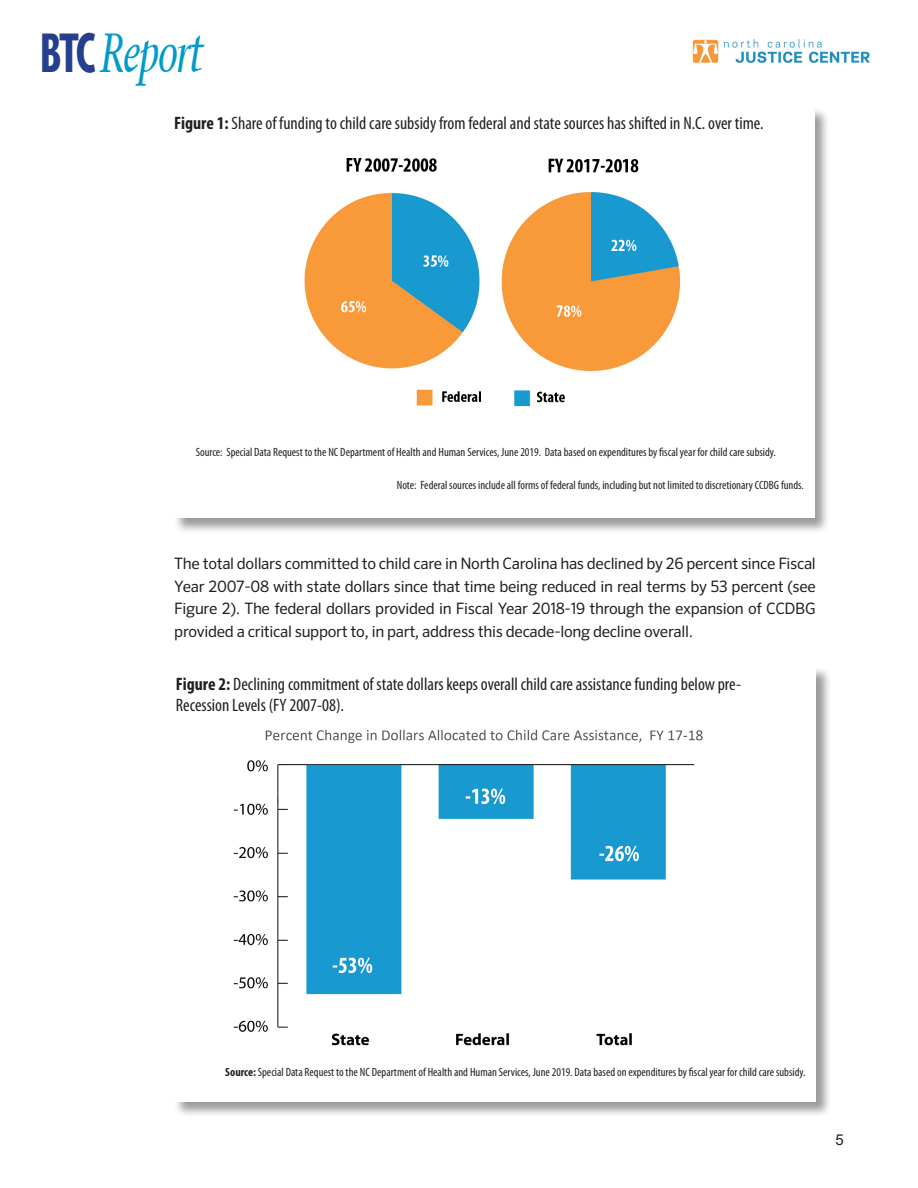
<style>
.page{position:relative;width:918px;height:1188px;background:#fff}
.page>*{position:absolute;margin:0;border:0;box-sizing:border-box;transform-origin:0 0}
.t1{font:italic 54.75px "Mesouran Serif S Si";letter-spacing:-.03em;color:#009bc8;scale:.72 1}
.TEXT{font:condensed 18px/21px "Myriad Pro";color:#231f20}
.TEXT-2{font:15.75px/22.5px "Sero OT";letter-spacing:-.02em;color:#231f20;text-align:justify}
.TEXT-3{font:15px "Arial";color:#231f20}
.t2{font:condensed 12px "Myriad Pro";color:#231f20}
.s1{font-family:"Mesouran Sans Black S Si";font-weight:700;font-style:normal;color:#253f8e}
.s2{font-weight:700}
</style>
<div class="page">
<img style="left:692px;top:39px;width:178px;height:24px">
<div style="left:173px;top:108px;width:658px;height:426px;background:#231f20;opacity:.45"></div>
<div style="left:174px;top:108px;width:641px;height:410px;background:#fff"></div>
<img style="left:304px;top:158px;width:377px;height:249px">
<div style="left:174px;top:666px;width:658px;height:452px;background:#231f20;opacity:.45"></div>
<div style="left:174px;top:667px;width:642px;height:435px;background:#fff"></div>
<img style="left:233px;top:729px;width:470px;height:317px">
<h1 class="t1" style="left:41px;top:19px;width:226px"><span class="s1">BTC</span> Report</h1>
<p class="TEXT" style="left:174px;top:112px;width:591px"><span class="s2">Figure 1:</span> Share of funding to child care subsidy from federal and state sources has shifted in N.C. over time.</p>
<p class="t2" style="left:196px;top:444px;width:582px">Source: Special Data Request to the NC Department of Health and Human Services, June 2019. Data based on expenditures by fiscal year for child care subsidy.</p>
<p class="t2" style="left:397px;top:477px;width:408px">Note: Federal sources include all forms of federal funds, including but not limited to discretionary CCDBG funds.</p>
<p class="TEXT-2" style="left:174px;top:552px;width:643px">The total dollars committed to child care in North Carolina has declined by 26 percent since Fiscal Year 2007-08 with state dollars since that time being reduced in real terms by 53 percent (see Figure 2). The federal dollars provided in Fiscal Year 2018-19 through the expansion of CCDBG provided a critical support to, in part, address this decade-long decline overall.</p>
<p class="TEXT" style="left:176px;top:673px;width:567px"><span class="s2">Figure 2:</span> Declining commitment of state dollars keeps overall child care assistance funding below pre-<br>Recession Levels (FY 2007-08).</p>
<p class="t2" style="left:225px;top:1065px;width:582px"><span class="s2">Source:</span> Special Data Request to the NC Department of Health and Human Services, June 2019. Data based on expenditures by fiscal year for child care subsidy.</p>
<p class="TEXT-3" style="left:836px;top:1129px;width:10px">5</p>
</div>
